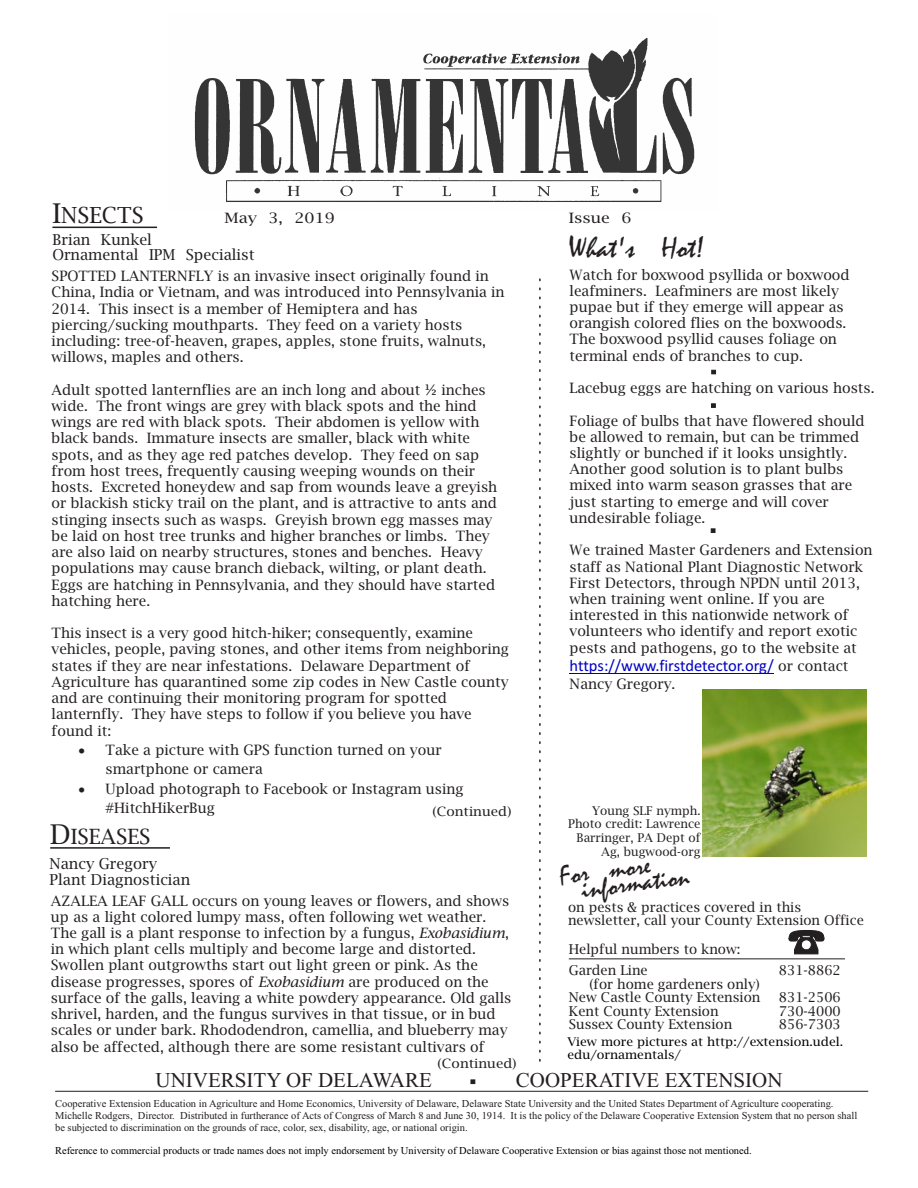
<style>
.page{position:relative;width:918px;height:1188px;background:#fff}
.page>*{position:absolute;margin:0;border:0;box-sizing:border-box;transform-origin:0 0}
.t1{font:30px "Mistral";color:#231f20}
.t2{font:27px "Mistral";color:#231f20}
.t3{font:22.05px "Lucida Bright";color:#231f20}
.t4{font:21px "Times New Roman";color:#231f20}
.t5{font:21px "Lucida Bright";color:#231f20}
.t6{font:16.5px "Calibri";color:#0000c4}
.t7{font:15px/15.1px "Lucida Bright";color:#231f20}
.t8{font:14.25px/16.2px "Lucida Bright";color:#231f20}
.t9{font:14.25px "Lucida Bright";color:#231f20;scale:1.16 1}
.t10{font:13.5px/13.5px "Lucida Bright";color:#231f20}
.t11{font:12.75px "Lucida Bright";color:#231f20;scale:1.09 1}
.t12{font:12px/13.6px "Lucida Bright";color:#231f20;text-align:right}
.t13{font:12px/13.6px "Lucida Bright";color:#000;scale:1.06 1}
.t14{font:10.5px/11.7px "Times New Roman";color:#231f20}
.t15{font:10.5px "Times New Roman";color:#000}
.s1{font-size:27.15px}
.s2{font-family:"Lucida Bright";font-size:14.25px;color:#231f20}
.s3{font-style:italic}
</style>
<div class="page">
<svg style="left:539px;top:279px;width:2px;height:782px"></svg>
<svg style="left:789px;top:930px;width:35px;height:24px"></svg>
<hr style="left:569px;top:959px;width:276px;height:1px;background:#231f20">
<svg style="left:471px;top:1080px;width:4px;height:4px"></svg>
<hr style="left:55px;top:1091px;width:813px;height:1px;background:#231f20">
<img style="left:194px;top:38px;width:501px;height:164px">
<hr style="left:570px;top:673px;width:204px;height:1px;background:#0000c4">
<hr style="left:52px;top:227px;width:105px;height:1px;background:#231f20">
<hr style="left:50px;top:847px;width:120px;height:2px;background:#231f20">
<svg style="left:711px;top:370px;width:5px;height:4px"></svg>
<svg style="left:711px;top:403px;width:5px;height:5px"></svg>
<svg style="left:711px;top:529px;width:4px;height:4px"></svg>
<img style="left:702px;top:690px;width:164px;height:167px">
<h3 class="t3" style="left:52px;top:206px;width:93px"><span class="s1">I</span>NSECTS</h3>
<p class="t7" style="left:52px;top:233px;width:204px">Brian Kunkel<br>Ornamental IPM Specialist</p>
<p class="t9" style="left:225px;top:212px;width:96px">May 3, 2019</p>
<p class="t9" style="left:569px;top:212px;width:56px">Issue 6</p>
<h1 class="t1" style="left:569px;top:237px;width:137px">What's Hot!</h1>
<p class="t8" style="left:570px;top:267px;width:282px">Watch for boxwood psyllida or boxwood leafminers. Leafminers are most likely pupae but if they emerge will appear as orangish colored flies on the boxwoods.<br>The boxwood psyllid causes foliage on terminal ends of branches to cup.</p>
<p class="t8" style="left:570px;top:381px;width:306px">Lacebug eggs are hatching on various hosts.</p>
<p class="t8" style="left:570px;top:413px;width:297px">Foliage of bulbs that have flowered should be allowed to remain, but can be trimmed slightly or bunched if it looks unsightly.<br>Another good solution is to plant bulbs mixed into warm season grasses that are just starting to emerge and will cover undesirable foliage.</p>
<p class="t8" style="left:570px;top:543px;width:304px">We trained Master Gardeners and Extension staff as National Plant Diagnostic Network First Detectors, through NPDN until 2013, when training went online. If you are interested in this nationwide network of volunteers who identify and report exotic pests and pathogens, go to the website at</p>
<p class="t6" style="left:570px;top:659px;width:280px">https://www.firstdetector.org/ <span class="s2">or contact</span></p>
<p class="t8" style="left:570px;top:677px;width:107px">Nancy Gregory.</p>
<p class="t8" style="left:52px;top:269px;width:454px">SPOTTED LANTERNFLY is an invasive insect originally found in China, India or Vietnam, and was introduced into Pennsylvania in 2014. This insect is a member of Hemiptera and has piercing/sucking mouthparts. They feed on a variety hosts including: tree-of-heaven, grapes, apples, stone fruits, walnuts, willows, maples and others.</p>
<p class="t8" style="left:52px;top:383px;width:447px">Adult spotted lanternflies are an inch long and about ½ inches wide. The front wings are grey with black spots and the hind wings are red with black spots. Their abdomen is yellow with black bands. Immature insects are smaller, black with white spots, and as they age red patches develop. They feed on sap from host trees, frequently causing weeping wounds on their hosts. Excreted honeydew and sap from wounds leave a greyish or blackish sticky trail on the plant, and is attractive to ants and stinging insects such as wasps. Greyish brown egg masses may be laid on host tree trunks and higher branches or limbs. They are also laid on nearby structures, stones and benches. Heavy populations may cause branch dieback, wilting, or plant death.<br>Eggs are hatching in Pennsylvania, and they should have started hatching here.</p>
<p class="t8" style="left:52px;top:626px;width:459px">This insect is a very good hitch-hiker; consequently, examine vehicles, people, paving stones, and other items from neighboring states if they are near infestations. Delaware Department of Agriculture has quarantined some zip codes in New Castle county and are continuing their monitoring program for spotted lanternfly. They have steps to follow if you believe you have found it:</p>
<p class="t8" style="left:106px;top:741px;width:337px;line-height:19.4px;text-indent:-27px">• Take a picture with GPS function turned on your smartphone or camera</p>
<p class="t8" style="left:106px;top:780px;width:359px;line-height:19.4px;text-indent:-27px">• Upload photograph to Facebook or Instagram using #HitchHikerBug</p>
<p class="t11" style="left:432px;top:806px;width:74px">(Continued)</p>
<p class="t12" style="left:568px;top:804px;width:134px">Young SLF nymph.<br>Photo credit: Lawrence<br>Barringer, PA Dept of<br>Ag, bugwood-org</p>
<h3 class="t5" style="left:50px;top:828px;width:102px"><span class="s1">D</span>ISEASES</h3>
<p class="t7" style="left:50px;top:856px;width:142px;line-height:15.9px">Nancy Gregory<br>Plant Diagnostician</p>
<h2 class="t2" style="left:558px;top:866px;width:93px;rotate:-7deg">For more</h2>
<h2 class="t2" style="left:580px;top:880px;width:110px;rotate:-7deg">information</h2>
<p class="t8" style="left:51px;top:893px;width:462px">AZALEA LEAF GALL occurs on young leaves or flowers, and shows up as a light colored lumpy mass, often following wet weather.<br>The gall is a plant response to infection by a fungus, <span class="s3">Exobasidium</span>, in which plant cells multiply and become large and distorted.<br>Swollen plant outgrowths start out light green or pink. As the disease progresses, spores of <span class="s3">Exobasidium</span> are produced on the surface of the galls, leaving a white powdery appearance. Old galls shrivel, harden, and the fungus survives in that tissue, or in bud scales or under bark. Rhododendron, camellia, and blueberry may also be affected, although there are some resistant cultivars of</p>
<p class="t10" style="left:568px;top:901px;width:297px">on pests &amp; practices covered in this newsletter, call your County Extension Office</p>
<p class="t10" style="left:569px;top:964px;width:80px">Garden Line</p>
<p class="t10" style="left:589px;top:978px;width:172px">(for home gardeners only)</p>
<p class="t10" style="left:569px;top:992px;width:193px">New Castle County Extension</p>
<p class="t10" style="left:569px;top:1005px;width:151px">Kent County Extension</p>
<p class="t10" style="left:569px;top:1019px;width:165px">Sussex County Extension</p>
<p class="t10" style="left:569px;top:943px;width:173px">Helpful numbers to know:</p>
<p class="t10" style="left:779px;top:958px;width:63px;line-height:27px">831-8862<br>831-2506</p>
<p class="t10" style="left:779px;top:1005px;width:63px">730-4000<br>856-7303</p>
<p class="t13" style="left:567px;top:1035px;width:262px">View more pictures at http://extension.udel. edu/ornamentals/</p>
<p class="t11" style="left:438px;top:1058px;width:74px">(Continued)</p>
<h3 class="t4" style="left:156px;top:1072px;width:278px">UNIVERSITY OF DELAWARE</h3>
<h3 class="t4" style="left:516px;top:1072px;width:268px">COOPERATIVE EXTENSION</h3>
<p class="t14" style="left:55px;top:1099px;width:804px">Cooperative Extension Education in Agriculture and Home Economics, University of Delaware, Delaware State University and the United States Department of Agriculture cooperating.<br>Michelle Rodgers, Director. Distributed in furtherance of Acts of Congress of March 8 and June 30, 1914. It is the policy of the Delaware Cooperative Extension System that no person shall be subjected to discrimination on the grounds of race, color, sex, disability, age, or national origin.</p>
<p class="t15" style="left:55px;top:1147px;width:698px">Reference to commercial products or trade names does not imply endorsement by University of Delaware Cooperative Extension or bias against those not mentioned.</p>
</div>
